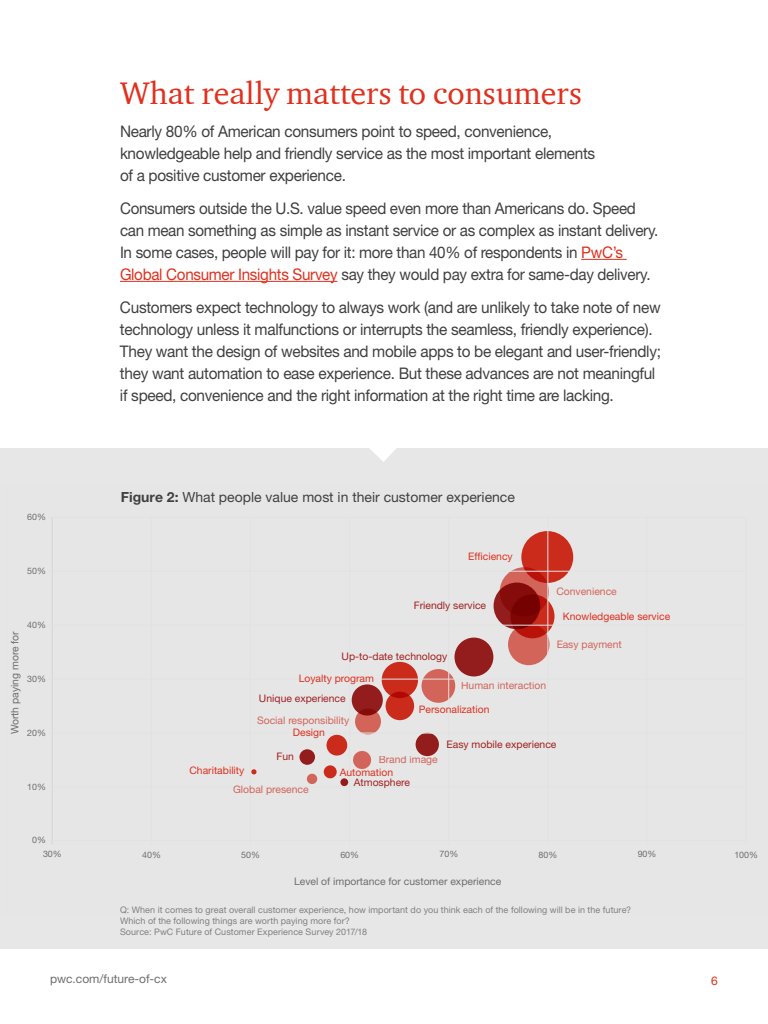
<style>
.page{position:relative;width:768px;height:1024px;background:#fff}
.page>*{position:absolute;margin:0;border:0;box-sizing:border-box;transform-origin:0 0}
.t1{font:32px "ITC Charter Com";color:#e0301e}
.t2{font:16px/22px "Helvetica Neue LT Std";letter-spacing:-.02em;color:#404041;scale:.96 1}
.t3{font:16px/22px "Helvetica Neue LT Std";letter-spacing:-.02em;color:#404041;scale:.95 1}
.t4{font:14px "Helvetica Neue LT Std";color:#404041}
.t5{font:12px "Helvetica Neue LT Std";color:#6d6e71}
.t6{font:12px "Helvetica Neue LT Std";color:#e0301e}
.t7{font:10.4px "Helvetica Neue LT Std";color:#e0301f}
.t8{font:10.4px "Helvetica Neue LT Std";color:#a32020}
.t9{font:10.4px "Helvetica Neue LT Std";color:#e96f63}
.t10{font:10.4px "Helvetica Neue LT Std";color:#6d6e71}
.t11{font:9px/11px "Helvetica Neue LT Std";letter-spacing:.01em;color:#808080}
.t12{font:8.9px "Helvetica Neue LT Std";color:#6d6e71}
.s1{color:#e0301e}
.s2{font-weight:700}
</style>
<div class="page">
<div style="left:0;top:448px;width:768px;height:501px;background:#e7e7e7"></div>
<div style="left:1px;top:482px;width:767px;height:433px;background:#e6e6e6"></div>
<svg style="left:521px;top:531px;width:52px;height:52px;fill:#ca2b1b"></svg>
<svg style="left:510px;top:594px;width:45px;height:44px"></svg>
<svg style="left:500px;top:567px;width:49px;height:49px"></svg>
<svg style="left:494px;top:583px;width:46px;height:46px;fill:#860c0b"></svg>
<svg style="left:422px;top:669px;width:33px;height:34px"></svg>
<svg style="left:508px;top:624px;width:42px;height:41px"></svg>
<div style="left:454px;top:638px;width:39px;height:38px;background:#931c1c;border-radius:50%"></div>
<svg style="left:382px;top:662px;width:36px;height:36px"></svg>
<svg style="left:386px;top:692px;width:28px;height:28px"></svg>
<div style="left:352px;top:684px;width:31px;height:32px;background:#931c1c;border-radius:50%"></div>
<svg style="left:355px;top:709px;width:26px;height:24px"></svg>
<div style="left:416px;top:733px;width:23px;height:23px;background:#931c1c;border-radius:50%"></div>
<svg style="left:340px;top:778px;width:8px;height:8px"></svg>
<svg style="left:324px;top:765px;width:13px;height:13px"></svg>
<svg style="left:353px;top:751px;width:18px;height:18px"></svg>
<div style="left:327px;top:735px;width:20px;height:21px;background:#ca2b1b;border-radius:50%"></div>
<svg style="left:299px;top:749px;width:16px;height:16px"></svg>
<svg style="left:251px;top:769px;width:6px;height:5px"></svg>
<svg style="left:307px;top:774px;width:10px;height:10px"></svg>
<hr style="left:349px;top:517px;width:1px;height:328px;background:#e2e2e3">
<hr style="left:250px;top:517px;width:1px;height:328px;background:#e2e2e3">
<hr style="left:151px;top:517px;width:1px;height:328px;background:#e2e2e3">
<hr style="left:647px;top:517px;width:1px;height:328px;background:#e2e2e3">
<hr style="left:548px;top:517px;width:1px;height:328px;background:#e2e2e3">
<hr style="left:448px;top:517px;width:1px;height:328px;background:#e2e2e3">
<hr style="left:52px;top:517px;width:1px;height:328px;background:#d6d5d5">
<hr style="left:49px;top:517px;width:697px;height:1px;background:#e2e2e3">
<hr style="left:49px;top:571px;width:697px;height:1px;background:#e2e2e3">
<hr style="left:49px;top:625px;width:697px;height:1px;background:#e2e2e3">
<hr style="left:49px;top:679px;width:697px;height:1px;background:#e2e2e3">
<hr style="left:49px;top:733px;width:697px;height:1px;background:#e2e2e3">
<hr style="left:49px;top:787px;width:697px;height:1px;background:#e2e2e3">
<hr style="left:49px;top:840px;width:697px;height:1px;background:#e2e2e3">
<hr style="left:746px;top:517px;width:1px;height:328px;background:#e2e2e3">
<hr style="left:581px;top:259px;width:46px;height:1px;background:#e0301e">
<hr style="left:120px;top:281px;width:217px;height:1px;background:#e0301e">
<h1 class="t1" style="left:120px;top:73px;width:463px">What really matters to consumers</h1>
<p class="t2" style="left:120px;top:120px;width:497px">Nearly 80% of American consumers point to speed, convenience, knowledgeable help and friendly service as the most important elements of a positive customer experience.</p>
<p class="t3" style="left:120px;top:197px;width:568px">Consumers outside the U.S. value speed even more than Americans do. Speed can mean something as simple as instant service or as complex as instant delivery.<br>In some cases, people will pay for it: more than 40% of respondents in <span class="s1">PwC’s Global Consumer Insights Survey</span> say they would pay extra for same-day delivery.</p>
<p class="t2" style="left:120px;top:296px;width:565px">Customers expect technology to always work (and are unlikely to take note of new technology unless it malfunctions or interrupts the seamless, friendly experience).<br>They want the design of websites and mobile apps to be elegant and user-friendly; they want automation to ease experience. But these advances are not meaningful if speed, convenience and the right information at the right time are lacking.</p>
<p class="t12" style="left:27px;top:511px;width:20px">60%</p>
<p class="t12" style="left:27px;top:565px;width:20px">50%</p>
<p class="t12" style="left:27px;top:619px;width:20px">40%</p>
<p class="t10" style="left:8px;top:734px;width:105px;rotate:-90deg">Worth paying more for</p>
<p class="t12" style="left:27px;top:673px;width:20px">30%</p>
<p class="t12" style="left:27px;top:727px;width:20px">20%</p>
<p class="t12" style="left:27px;top:781px;width:20px">10%</p>
<p class="t12" style="left:32px;top:835px;width:15px">0%</p>
<p class="t4" style="left:121px;top:488px;width:396px"><span class="s2">Figure 2:</span> What people value most in their customer experience</p>
<p class="t7" style="left:468px;top:550px;width:46px">Efficiency</p>
<p class="t8" style="left:414px;top:599px;width:74px">Friendly service</p>
<p class="t8" style="left:342px;top:650px;width:107px">Up-to-date technology</p>
<p class="t7" style="left:299px;top:672px;width:77px">Loyalty program</p>
<p class="t9" style="left:461px;top:679px;width:87px">Human interaction</p>
<p class="t8" style="left:259px;top:692px;width:88px">Unique experience</p>
<p class="t9" style="left:257px;top:714px;width:94px">Social responsibility</p>
<p class="t7" style="left:293px;top:726px;width:34px">Design</p>
<p class="t7" style="left:419px;top:703px;width:72px">Personalization</p>
<p class="t9" style="left:556px;top:585px;width:62px">Convenience</p>
<p class="t7" style="left:563px;top:610px;width:109px">Knowledgeable service</p>
<p class="t9" style="left:556px;top:637px;width:67px">Easy payment</p>
<p class="t8" style="left:276px;top:750px;width:19px">Fun</p>
<p class="t9" style="left:379px;top:753px;width:61px">Brand image</p>
<p class="t8" style="left:354px;top:776px;width:58px">Atmosphere</p>
<p class="t7" style="left:189px;top:764px;width:56px">Charitability</p>
<p class="t7" style="left:340px;top:766px;width:55px">Automation</p>
<p class="t9" style="left:233px;top:783px;width:77px">Global presence</p>
<p class="t8" style="left:446px;top:738px;width:112px">Easy mobile experience</p>
<p class="t12" style="left:43px;top:849px;width:20px">30%</p>
<p class="t12" style="left:142px;top:850px;width:20px">40%</p>
<p class="t12" style="left:241px;top:850px;width:20px">50%</p>
<p class="t12" style="left:340px;top:850px;width:20px">60%</p>
<p class="t12" style="left:439px;top:849px;width:20px">70%</p>
<p class="t12" style="left:539px;top:850px;width:20px">80%</p>
<p class="t12" style="left:638px;top:849px;width:20px">90%</p>
<p class="t12" style="left:734px;top:850px;width:25px">100%</p>
<p class="t10" style="left:294px;top:875px;width:209px">Level of importance for customer experience</p>
<p class="t11" style="left:120px;top:905px;width:513px">Q: When it comes to great overall customer experience, how important do you think each of the following will be in the future?<br>Which of the following things are worth paying more for?<br>Source: PwC Future of Customer Experience Survey 2017/18</p>
<p class="t5" style="left:50px;top:971px;width:118px">pwc.com/future-of-cx</p>
<p class="t6" style="left:711px;top:973px;width:8px">6</p>
</div>
